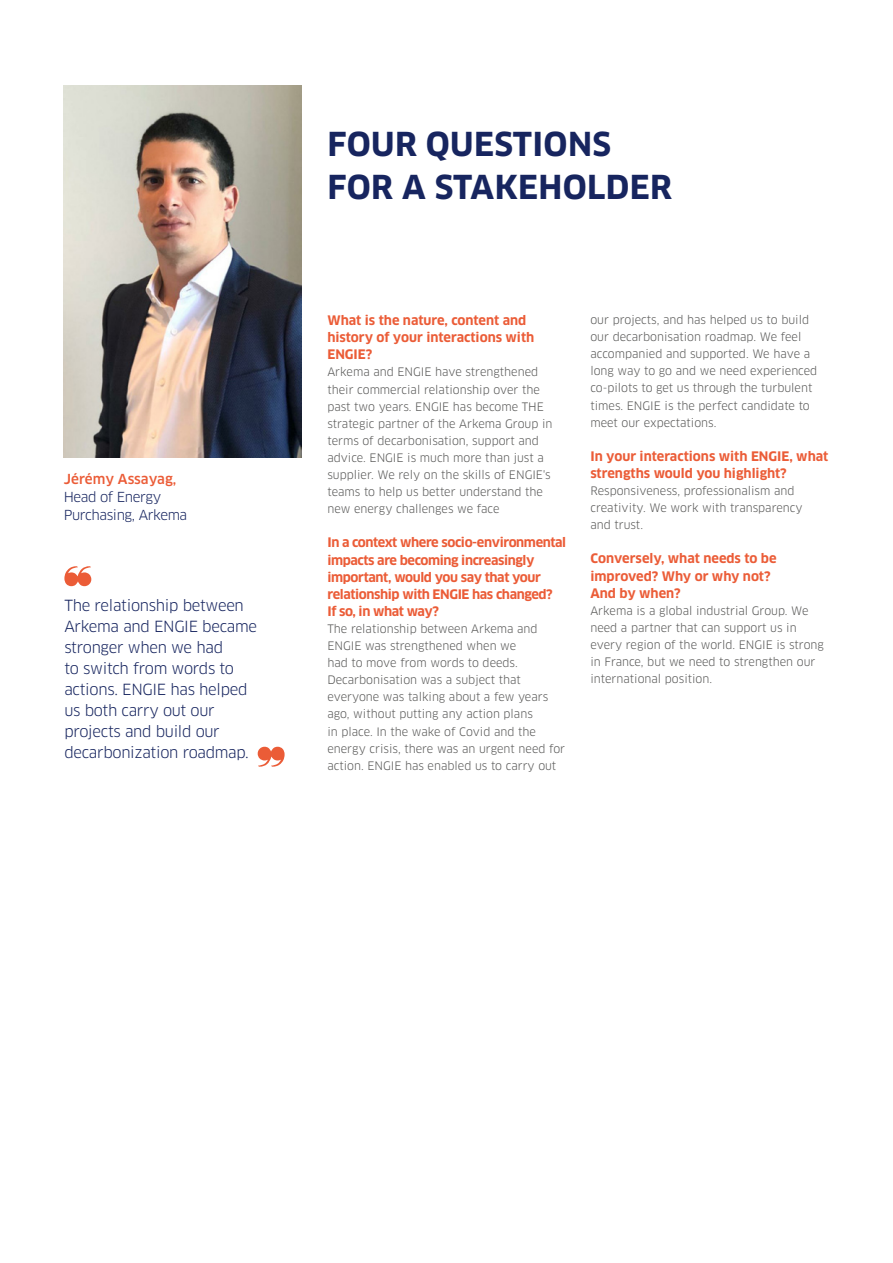
<style>
.page{position:relative;width:893px;height:1263px;background:#fff}
.page>*{position:absolute;margin:0;border:0;box-sizing:border-box;transform-origin:0 0}
.t1{font:700 32.25px/43px "Clan OT";letter-spacing:.01em;color:#17255f}
.t2{font:15px/21px "Clan OT";letter-spacing:-.02em;color:#17255f}
.t3{font:13.5px/18px "Clan OT";letter-spacing:-.03em;color:#17255f}
.t4{font:500 13.5px "Clan OT";color:#eb5c37}
.t5{font:700 12.9px/17.1px "Clan OT";letter-spacing:-.015em;color:#eb5c37}
.t6{font:11.4px/17.1px "Clan OT";color:#575756}
</style>
<div class="page">
<svg style="left:258px;top:747px;width:27px;height:20px"></svg>
<svg style="left:64px;top:566px;width:27px;height:20px"></svg>
<img style="left:64px;top:85px;width:238px;height:373px">
<p class="t4" style="left:64px;top:471px;width:114px">Jérémy Assayag,</p>
<p class="t3" style="left:64px;top:488px;width:125px">Head of Energy<br>Purchasing, Arkema</p>
<h2 class="t2" style="left:64px;top:595px;width:194px">The relationship between<br>Arkema and ENGIE became stronger when we had<br>to switch from words to actions. ENGIE has helped us both carry out our projects and build our decarbonization roadmap.</h2>
<h1 class="t1" style="left:328px;top:123px;width:346px">FOUR QUESTIONS<br>FOR A STAKEHOLDER</h1>
<p class="t5" style="left:327px;top:312px;width:208px">What is the nature, content and history of your interactions with<br>ENGIE?</p>
<p class="t6" style="left:327px;top:364px;width:227px">Arkema and ENGIE have strengthened their commercial relationship over the past two years. ENGIE has become THE strategic partner of the Arkema Group in terms of decarbonisation, support and advice. ENGIE is much more than just a supplier. We rely on the skills of ENGIE's teams to help us better understand the new energy challenges we face</p>
<p class="t5" style="left:327px;top:534px;width:240px">In a context where socio-environmental impacts are becoming increasingly important, would you say that your relationship with ENGIE has changed?<br>If so, in what way?</p>
<p class="t6" style="left:327px;top:620px;width:239px">The relationship between Arkema and ENGIE was strengthened when we<br>had to move from words to deeds.<br>Decarbonisation was a subject that everyone was talking about a few years ago, without putting any action plans<br>in place. In the wake of Covid and the energy crisis, there was an urgent need for action. ENGIE has enabled us to carry out</p>
<p class="t6" style="left:590px;top:311px;width:228px">our projects, and has helped us to build our decarbonisation roadmap. We feel accompanied and supported. We have a long way to go and we need experienced co-pilots to get us through the turbulent times. ENGIE is the perfect candidate to meet our expectations.</p>
<p class="t5" style="left:590px;top:448px;width:239px">In your interactions with ENGIE, what strengths would you highlight?</p>
<p class="t6" style="left:590px;top:482px;width:214px">Responsiveness, professionalism and creativity. We work with transparency and trust.</p>
<p class="t5" style="left:590px;top:550px;width:188px">Conversely, what needs to be improved? Why or why not?<br>And by when?</p>
<p class="t6" style="left:590px;top:602px;width:235px">Arkema is a global industrial Group. We need a partner that can support us in every region of the world. ENGIE is strong in France, but we need to strengthen our international position.</p>
</div>
